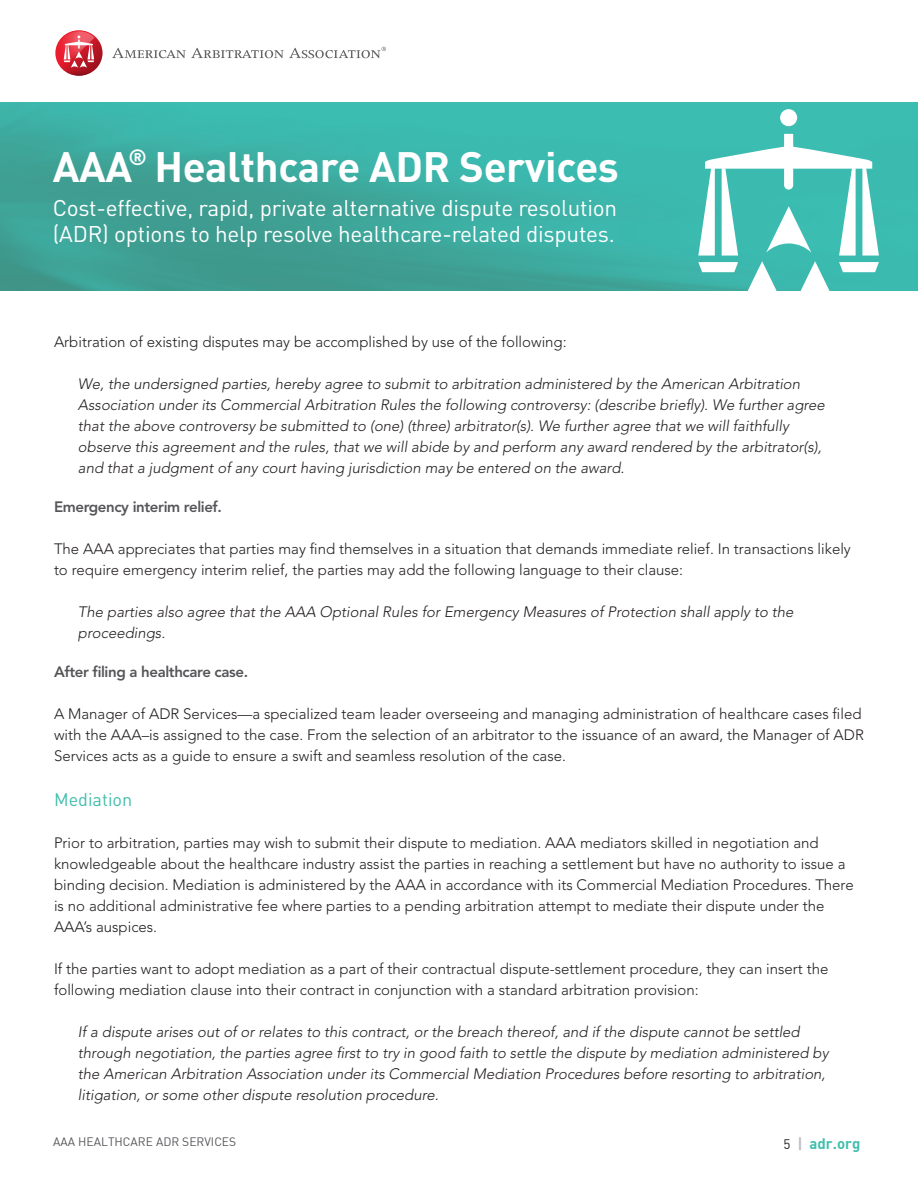
<style>
.page{position:relative;width:918px;height:1188px;background:#fff}
.page>*{position:absolute;margin:0;border:0;box-sizing:border-box;transform-origin:0 0}
.t1{font:700 42px "DIN";letter-spacing:-.01em;color:#fff}
.t2{font:22.5px/25.5px "DIN";letter-spacing:-.01em;color:#fff}
.t3{font:18px "DIN";color:#43bead}
.t4{font:300 15px/21px "Avenir LT Std";color:#231f20}
.Indent{font:italic 300 15px/21px "Avenir LT Std";color:#231f20}
.t5{font:800 15px "Avenir LT Std";letter-spacing:-.025em;color:#56565a}
.t6{font:15px "DIN Bold";color:#43bead}
.t7{font:12px "DIN";color:#56565a}
.s1{font-family:"DIN";font-size:13.5px;color:#231f20}
.s2{color:#bcbec0}
</style>
<div class="page">
<img style="left:0;top:103px;width:918px;height:187px">
<svg style="left:112px;top:47px;width:274px;height:11px"></svg>
<svg style="left:55px;top:30px;width:48px;height:46px"></svg>
<svg style="left:698px;top:107px;width:181px;height:184px"></svg>
<h1 class="t1" style="left:53px;top:139px;width:568px">AAA<sup>®</sup> Healthcare ADR Services</h1>
<h2 class="t2" style="left:53px;top:195px;width:566px">Cost-effective, rapid, private alternative dispute resolution (ADR) options to help resolve healthcare-related disputes.</h2>
<p class="t4" style="left:54px;top:332px;width:514px">Arbitration of existing disputes may be accomplished by use of the following:</p>
<p class="Indent" style="left:78px;top:374px;width:748px">We, the undersigned parties, hereby agree to submit to arbitration administered by the American Arbitration Association under its Commercial Arbitration Rules the following controversy: (describe briefly). We further agree that the above controversy be submitted to (one) (three) arbitrator(s). We further agree that we will faithfully observe this agreement and the rules, that we will abide by and perform any award rendered by the arbitrator(s), and that a judgment of any court having jurisdiction may be entered on the award.</p>
<p class="t5" style="left:54px;top:498px;width:169px">Emergency interim relief.</p>
<p class="t4" style="left:54px;top:539px;width:798px">The AAA appreciates that parties may find themselves in a situation that demands immediate relief. In transactions likely to require emergency interim relief, the parties may add the following language to their clause:</p>
<p class="Indent" style="left:78px;top:602px;width:717px">The parties also agree that the AAA Optional Rules for Emergency Measures of Protection shall apply to the proceedings.</p>
<p class="t5" style="left:54px;top:663px;width:196px">After filing a healthcare case.</p>
<p class="t4" style="left:54px;top:704px;width:811px">A Manager of ADR Services—a specialized team leader overseeing and managing administration of healthcare cases filed with the AAA–is assigned to the case. From the selection of an arbitrator to the issuance of an award, the Manager of ADR<br>Services acts as a guide to ensure a swift and seamless resolution of the case.</p>
<p class="t3" style="left:54px;top:789px;width:80px">Mediation</p>
<p class="t4" style="left:54px;top:833px;width:801px">Prior to arbitration, parties may wish to submit their dispute to mediation. AAA mediators skilled in negotiation and knowledgeable about the healthcare industry assist the parties in reaching a settlement but have no authority to issue a binding decision. Mediation is administered by the AAA in accordance with its Commercial Mediation Procedures. There is no additional administrative fee where parties to a pending arbitration attempt to mediate their dispute under the AAA’s auspices.</p>
<p class="t4" style="left:54px;top:959px;width:776px">If the parties want to adopt mediation as a part of their contractual dispute-settlement procedure, they can insert the following mediation clause into their contract in conjunction with a standard arbitration provision:</p>
<p class="Indent" style="left:78px;top:1022px;width:752px">If a dispute arises out of or relates to this contract, or the breach thereof, and if the dispute cannot be settled through negotiation, the parties agree first to try in good faith to settle the dispute by mediation administered by the American Arbitration Association under its Commercial Mediation Procedures before resorting to arbitration, litigation, or some other dispute resolution procedure.</p>
<p class="t7" style="left:53px;top:1134px;width:184px">AAA HEALTHCARE ADR SERVICES</p>
<p class="t6" style="left:783px;top:1134px;width:79px"><span class="s1">5</span> <span class="s2">|</span> adr.org</p>
</div>
